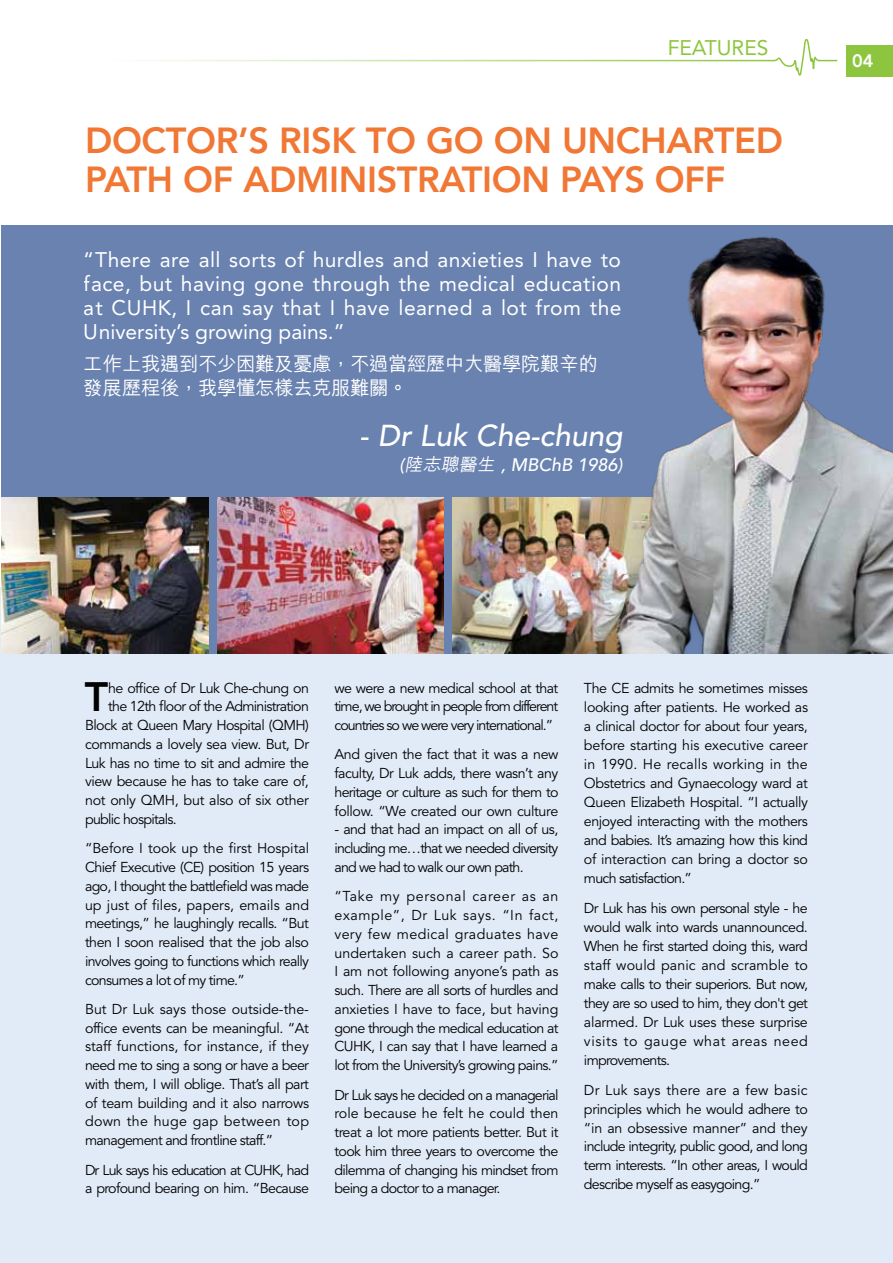
<style>
.page{position:relative;width:893px;height:1263px;background:#fff}
.page>*{position:absolute;margin:0;border:0;box-sizing:border-box;transform-origin:0 0}
.t1{font:800 40.8px "Avenir";color:#000}
.t2{font:800 36px/39px "Avenir";letter-spacing:-.01em;color:#f17735}
.t3{font:italic 500 30px "Avenir";color:#fff}
.t4{font:21px/24px "Avenir";letter-spacing:.015em;color:#fff;text-align:justify}
.t5{font:21px "Avenir";color:#8dc63e}
.t6{font:500 19.5px/24px "M Hei";letter-spacing:-.025em;color:#fff}
.t7{font:italic 500 18px "Avenir";color:#fff}
.t8{font:800 18px "Avenir";color:#fff}
.t9{font:14.25px/18.8px "Avenir";letter-spacing:-.05em;color:#000;text-align:justify}
.t10{font:14.25px "Avenir";letter-spacing:-.03em;color:#000}
.t11{font:14.25px "Avenir";letter-spacing:-.02em;color:#000}
.s1{font-family:"M Hei"}
</style>
<div class="page">
<div style="left:0;top:587px;width:893px;height:676px;background:#e1eaf7"></div>
<div style="left:2px;top:225px;width:891px;height:428px;background:#6982b0"></div>
<img style="left:217px;top:497px;width:227px;height:157px">
<img style="left:2px;top:497px;width:206px;height:156px">
<img style="left:453px;top:497px;width:225px;height:157px">
<img style="left:539px;top:236px;width:354px;height:417px">
<div style="left:846px;top:45px;width:47px;height:32px;background:#8dc63e"></div>
<svg style="left:142px;top:39px;width:696px;height:37px"></svg>
<h3 class="t5" style="left:668px;top:35px;width:102px">FEATURES</h3>
<h2 class="t2" style="left:85px;top:121px;width:700px">DOCTOR’S RISK TO GO ON UNCHARTED<br>PATH OF ADMINISTRATION PAYS OFF</h2>
<h3 class="t4" style="left:84px;top:247px;width:539px">“There are all sorts of hurdles and anxieties I have to face, but having gone through the medical education at CUHK, I can say that I have learned a lot from the University’s growing pains.”</h3>
<h3 class="t6" style="left:84px;top:352px;width:515px">工作上我遇到不少困難及憂慮，不過當經歷中大醫學院艱辛的發展歷程後，我學懂怎樣去克服難關。</h3>
<h3 class="t3" style="left:360px;top:418px;width:264px">- Dr Luk Che-chung</h3>
<p class="t7" style="left:399px;top:455px;width:225px">(<span class="s1">陸志聰醫生</span> , MBChB 1986)</p>
<p class="t8" style="left:852px;top:50px;width:23px">04</p>
<h1 class="t1" style="left:85px;top:673px;width:25px">T</h1>
<p class="t9" style="left:108px;top:679px;width:202px">he office of Dr Luk Che-chung on</p>
<p class="t9" style="left:108px;top:697px;width:202px">the 12th floor of the Administration</p>
<p class="t9" style="left:85px;top:716px;width:225px">Block at Queen Mary Hospital (QMH)</p>
<p class="t10" style="left:85px;top:736px;width:226px">commands a lovely sea view. But, Dr</p>
<p class="t9" style="left:85px;top:754px;width:225px">Luk has no time to sit and admire the</p>
<p class="t10" style="left:85px;top:773px;width:225px">view because he has to take care of,</p>
<p class="t11" style="left:85px;top:792px;width:225px">not only QMH, but also of six other</p>
<p class="t9" style="left:85px;top:810px;width:93px">public hospitals.</p>
<p class="t9" style="left:85px;top:839px;width:226px">“Before I took up the first Hospital Chief Executive (CE) position 15 years ago, I thought the battlefield was made up just of files, papers, emails and meetings,” he laughingly recalls. “But then I soon realised that the job also involves going to functions which really consumes a lot of my time.”</p>
<p class="t9" style="left:85px;top:1000px;width:226px">But Dr Luk says those outside-the&shy;office events can be meaningful. “At staff functions, for instance, if they need me to sing a song or have a beer with them, I will oblige. That’s all part of team building and it also narrows down the huge gap between top management and frontline staff.”</p>
<p class="t9" style="left:85px;top:1161px;width:225px">Dr Luk says his education at CUHK, had a profound bearing on him. “Because</p>
<p class="t9" style="left:334px;top:679px;width:225px">we were a new medical school at that time, we brought in people from different countries so we were very international.”</p>
<p class="t9" style="left:334px;top:745px;width:226px">And given the fact that it was a new faculty, Dr Luk adds, there wasn’t any heritage or culture as such for them to follow. “We created our own culture</p>
<p class="t9" style="left:334px;top:821px;width:225px">- and that had an impact on all of us, including me…that we needed diversity and we had to walk our own path.</p>
<p class="t9" style="left:334px;top:887px;width:226px">“Take my personal career as an example”, Dr Luk says. “In fact, very few medical graduates have undertaken such a career path. So I am not following anyone’s path as such. There are all sorts of hurdles and anxieties I have to face, but having gone through the medical education at CUHK, I can say that I have learned a lot from the University’s growing pains.”</p>
<p class="t9" style="left:334px;top:1086px;width:226px">Dr Luk says he decided on a managerial role because he felt he could then treat a lot more patients better. But it took him three years to overcome the dilemma of changing his mindset from being a doctor to a manager.</p>
<p class="t9" style="left:584px;top:679px;width:226px">The CE admits he sometimes misses looking after patients. He worked as a clinical doctor for about four years, before starting his executive career in 1990. He recalls working in the Obstetrics and Gynaecology ward at Queen Elizabeth Hospital. “I actually enjoyed interacting with the mothers and babies. It’s amazing how this kind of interaction can bring a doctor so much satisfaction.”</p>
<p class="t9" style="left:584px;top:899px;width:226px">Dr Luk has his own personal style - he would walk into wards unannounced.<br>When he first started doing this, ward staff would panic and scramble to make calls to their superiors. But now, they are so used to him, they don't get alarmed. Dr Luk uses these surprise visits to gauge what areas need improvements.</p>
<p class="t9" style="left:584px;top:1081px;width:226px">Dr Luk says there are a few basic principles which he would adhere to “in an obsessive manner” and they include integrity, public good, and long term interests. “In other areas, I would describe myself as easygoing.”</p>
</div>
